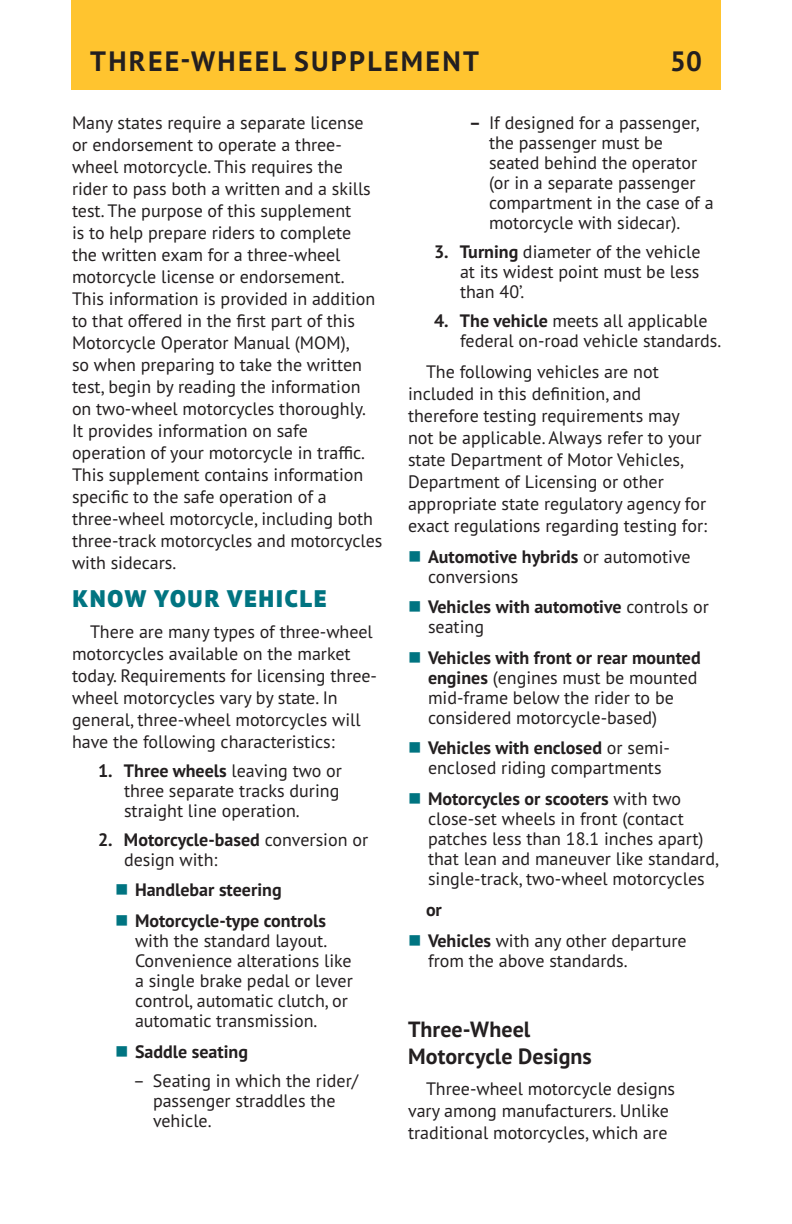
<style>
.page{position:relative;width:792px;height:1224px;background:#fff}
.page>*{position:absolute;margin:0;border:0;box-sizing:border-box;transform-origin:0 0}
.Heading{font:700 28px "PT Sans Pro";letter-spacing:.08em;color:#231f20}
.Subhead_Main{font:900 24px "PT Sans Pro";letter-spacing:.085em;color:#007481}
.Subhead{font:700 22px/26.4px "PT Sans Pro";color:#231f20}
.Subhead_Main-2{font:18px/22px "PT Sans Pro";color:#231f20}
.Tabs_bold_front{font:18px/20px "PT Sans Pro";color:#231f20}
.Numbered_tabs{font:18px/20px "PT Sans Pro";color:#231f20}
.Tabs_bold_front-2{font:700 18px/20px "PT Sans Pro";color:#231f20}
.s1{font-weight:700}
.s2{color:#007481}
.s3{font-weight:400}
</style>
<div class="page">
<div style="left:71px;top:0;width:649px;height:89px;background:#ffc42f"></div>
<p class="Heading" style="left:90px;top:43px;width:390px">THREE-WHEEL SUPPLEMENT</p>
<p class="Heading" style="left:671px;top:43px;width:33px">50</p>
<p class="Subhead_Main-2" style="left:72px;top:111px;width:312px">Many states require a separate license or endorsement to operate a three&shy;wheel motorcycle. This requires the rider to pass both a written and a skills test. The purpose of this supplement<br>is to help prepare riders to complete<br>the written exam for a three-wheel motorcycle license or endorsement.<br>This information is provided in addition to that offered in the first part of this Motorcycle Operator Manual (MOM),<br>so when preparing to take the written test, begin by reading the information on two-wheel motorcycles thoroughly.<br>It provides information on safe operation of your motorcycle in traffic.<br>This supplement contains information specific to the safe operation of a three-wheel motorcycle, including both three-track motorcycles and motorcycles with sidecars.</p>
<p class="Subhead_Main" style="left:73px;top:582px;width:255px">KNOW YOUR VEHICLE</p>
<p class="Subhead_Main-2" style="left:72px;top:620px;width:307px;text-indent:18px">There are many types of three-wheel motorcycles available on the market today. Requirements for licensing three&shy;wheel motorcycles vary by state. In general, three-wheel motorcycles will have the following characteristics:</p>
<p class="Numbered_tabs" style="left:124px;top:760px;width:220px;text-indent:-26px"><span class="s1">1. Three wheels</span> leaving two or three separate tracks during straight line operation.</p>
<p class="Numbered_tabs" style="left:124px;top:829px;width:246px;text-indent:-26px"><span class="s1">2. Motorcycle-based</span> conversion or design with:</p>
<p class="Tabs_bold_front-2" style="left:115px;top:880px;width:168px"><span class="s2">■</span> Handlebar steering</p>
<p class="Tabs_bold_front" style="left:135px;top:910px;width:219px;text-indent:-20px"><span class="s2">■</span> <span class="s1">Motorcycle-type controls </span>with the standard layout.<br>Convenience alterations like a single brake pedal or lever control, automatic clutch, or automatic transmission.</p>
<p class="Tabs_bold_front-2" style="left:115px;top:1041px;width:135px"><span class="s2">■</span> Saddle seating</p>
<p class="Tabs_bold_front" style="left:153px;top:1070px;width:207px;text-indent:-20px">– Seating in which the rider/ passenger straddles the vehicle.</p>
<p class="Tabs_bold_front" style="left:489px;top:112px;width:226px;text-indent:-20px"><span class="s1">–</span> If designed for a passenger, the passenger must be seated behind the operator (or in a separate passenger compartment in the case of a motorcycle with sidecar).</p>
<p class="Numbered_tabs" style="left:460px;top:241px;width:242px;text-align:justify;text-indent:-26px"><span class="s1">3. Turning</span> diameter of the vehicle at its widest point must be less than 40’.</p>
<p class="Numbered_tabs" style="left:460px;top:310px;width:263px;text-indent:-26px"><span class="s1">4. The vehicle</span> meets all applicable federal on-road vehicle standards.</p>
<p class="Subhead_Main-2" style="left:408px;top:360px;width:301px;text-indent:18px">The following vehicles are not included in this definition, and therefore testing requirements may not be applicable. Always refer to your state Department of Motor Vehicles, Department of Licensing or other appropriate state regulatory agency for exact regulations regarding testing for:</p>
<p class="Tabs_bold_front" style="left:428px;top:546px;width:264px;text-indent:-20px"><span class="s2">■</span> <span class="s1">Automotive hybrids</span> or automotive conversions</p>
<p class="Tabs_bold_front-2" style="left:428px;top:597px;width:283px;text-indent:-20px"><span class="s2">■</span> Vehicles with automotive <span class="s3">controls or seating</span></p>
<p class="Tabs_bold_front" style="left:428px;top:647px;width:274px;text-indent:-20px"><span class="s2">■</span> <span class="s1">Vehicles with front or rear mounted engines</span> (engines must be mounted mid-frame below the rider to be considered motorcycle-based)</p>
<p class="Tabs_bold_front" style="left:428px;top:738px;width:244px;text-indent:-20px"><span class="s2">■</span> <span class="s1">Vehicles with enclosed</span> or semi&shy;enclosed riding compartments</p>
<p class="Tabs_bold_front" style="left:428px;top:788px;width:293px;text-indent:-20px"><span class="s2">■</span> <span class="s1">Motorcycles or scooters</span> with two close-set wheels in front (contact patches less than 18.1 inches apart) that lean and maneuver like standard, single-track, two-wheel motorcycles</p>
<p class="Tabs_bold_front-2" style="left:426px;top:899px;width:17px">or</p>
<p class="Tabs_bold_front" style="left:428px;top:930px;width:260px;text-indent:-20px"><span class="s2">■</span> <span class="s1">Vehicles</span> with any other departure from the above standards.</p>
<p class="Subhead" style="left:408px;top:1016px;width:185px">Three-Wheel<br>Motorcycle Designs</p>
<p class="Subhead_Main-2" style="left:408px;top:1077px;width:269px;text-indent:18px">Three-wheel motorcycle designs vary among manufacturers. Unlike traditional motorcycles, which are</p>
</div>
